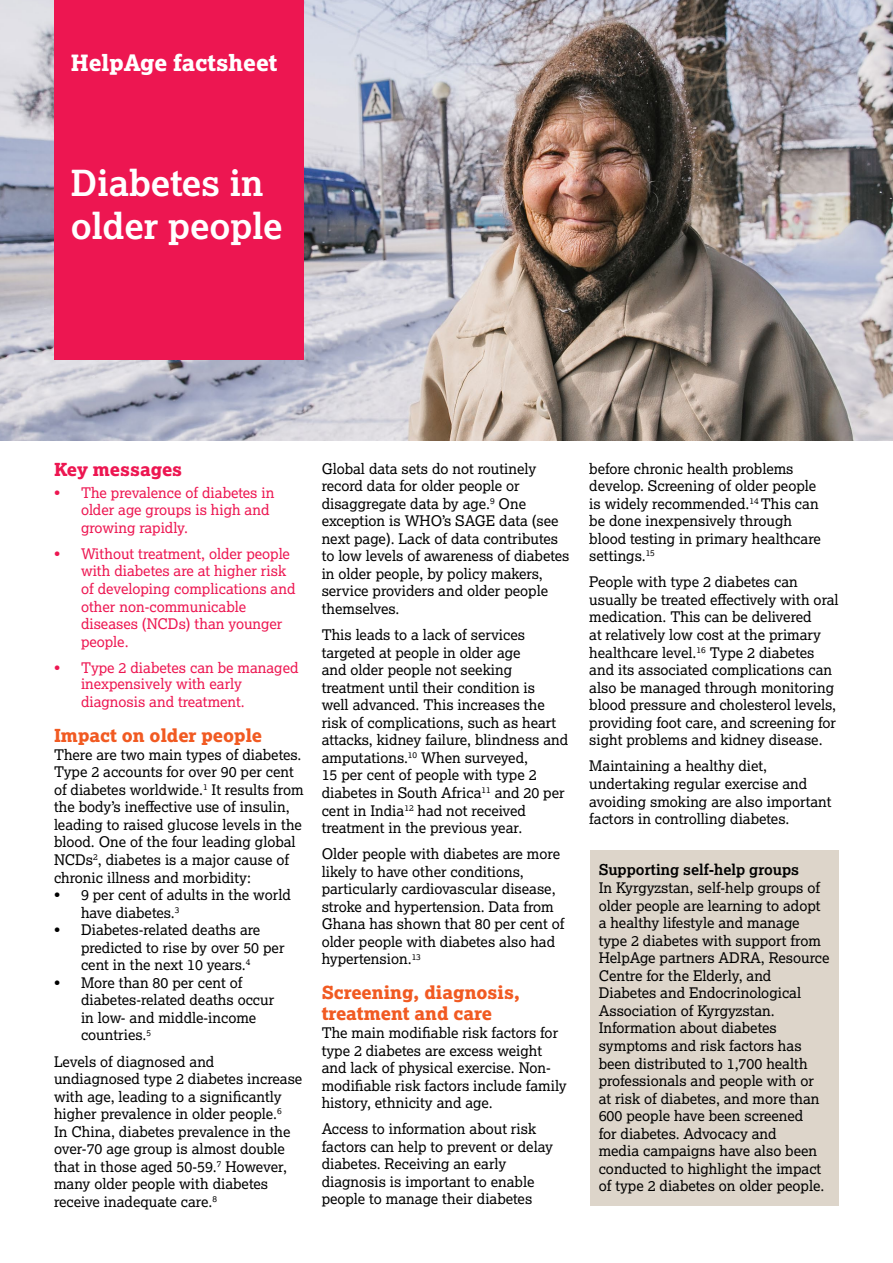
<style>
.page{position:relative;width:893px;height:1263px;background:#fff}
.page>*{position:absolute;margin:0;border:0;box-sizing:border-box;transform-origin:0 0}
.t1{font:700 36px/43.2px "Lexia";color:#fff}
.t2{font:22.5px "Lexia X Bold";color:#fff}
.t3{font:18px/21.6px "Lexia X Bold";color:#f15a22}
.t4{font:18px "Lexia X Bold";color:#ed1651}
.t5{font:700 15px "Lexia";color:#000}
.t6{font:14.7px/17.5px "Lexia";color:#000}
.t7{font:14.7px/17.5px "Lexia";color:#ed1651}
</style>
<div class="page">
<div style="left:590px;top:850px;width:248px;height:356px;background:#ddd5ca"></div>
<img style="left:0;top:0;width:893px;height:440px">
<div style="left:54px;top:1px;width:250px;height:359px;background:#ed1651"></div>
<p class="t2" style="left:71px;top:48px;width:208px">HelpAge factsheet</p>
<p class="t1" style="left:71px;top:161px;width:213px">Diabetes in older people</p>
<p class="t4" style="left:54px;top:458px;width:130px">Key messages</p>
<p class="t7" style="left:81px;top:483px;width:195px;text-indent:-27px">• The prevalence of diabetes in older age groups is high and growing rapidly.</p>
<p class="t7" style="left:81px;top:544px;width:216px;text-indent:-27px">• Without treatment, older people with diabetes are at higher risk of developing complications and other non-communicable diseases (NCDs) than younger people.</p>
<p class="t7" style="left:81px;top:658px;width:219px;line-height:17.1px;text-indent:-27px">• Type 2 diabetes can be managed inexpensively with early diagnosis and treatment.</p>
<p class="t3" style="left:54px;top:724px;width:210px">Impact on older people</p>
<p class="t6" style="left:54px;top:745px;width:251px">There are two main types of diabetes.<br>Type 2 accounts for over 90 per cent of diabetes worldwide.<sup>1</sup> It results from the body’s ineffective use of insulin, leading to raised glucose levels in the blood. One of the four leading global NCDs<sup>2</sup>, diabetes is a major cause of chronic illness and morbidity:</p>
<p class="t6" style="left:81px;top:885px;width:211px;text-indent:-27px">• 9 per cent of adults in the world have diabetes.<sup>3</sup></p>
<p class="t6" style="left:81px;top:921px;width:205px;text-indent:-27px">• Diabetes-related deaths are predicted to rise by over 50 per cent in the next 10 years.<sup>4</sup></p>
<p class="t6" style="left:81px;top:973px;width:195px;text-indent:-27px">• More than 80 per cent of diabetes-related deaths occur in low- and middle-income countries.<sup>5</sup></p>
<p class="t6" style="left:54px;top:1052px;width:250px">Levels of diagnosed and undiagnosed type 2 diabetes increase with age, leading to a significantly higher prevalence in older people.<sup>6<br></sup>In China, diabetes prevalence in the over-70 age group is almost double that in those aged 50-59.<sup>7</sup> However, many older people with diabetes receive inadequate care.<sup>8</sup></p>
<p class="t6" style="left:322px;top:459px;width:249px">Global data sets do not routinely record data for older people or disaggregate data by age.<sup>9</sup> One exception is WHO’s SAGE data (see next page). Lack of data contributes to low levels of awareness of diabetes in older people, by policy makers, service providers and older people themselves.</p>
<p class="t6" style="left:322px;top:625px;width:248px">This leads to a lack of services targeted at people in older age<br>and older people not seeking treatment until their condition is<br>well advanced. This increases the risk of complications, such as heart attacks, kidney failure, blindness and amputations.<sup>10</sup> When surveyed,<br>15 per cent of people with type 2 diabetes in South Africa<sup>11</sup> and 20 per cent in India<sup>12</sup> had not received treatment in the previous year.</p>
<p class="t6" style="left:322px;top:845px;width:244px">Older people with diabetes are more likely to have other conditions, particularly cardiovascular disease, stroke and hypertension. Data from<br>Ghana has shown that 80 per cent of older people with diabetes also had hypertension.<sup>13</sup></p>
<p class="t3" style="left:322px;top:981px;width:200px">Screening, diagnosis, treatment and care</p>
<p class="t6" style="left:322px;top:1023px;width:247px">The main modifiable risk factors for type 2 diabetes are excess weight and lack of physical exercise. Non&shy;modifiable risk factors include family history, ethnicity and age.</p>
<p class="t6" style="left:322px;top:1120px;width:216px">Access to information about risk</p>
<p class="t6" style="left:322px;top:1137px;width:233px">factors can help to prevent or delay diabetes. Receiving an early diagnosis is important to enable</p>
<p class="t6" style="left:322px;top:1190px;width:212px">people to manage their diabetes</p>
<p class="t6" style="left:589px;top:459px;width:206px">before chronic health problems</p>
<p class="t6" style="left:589px;top:477px;width:233px">develop. Screening of older people is widely recommended.<sup>14</sup> This can be done inexpensively through blood testing in primary healthcare settings.<sup>15</sup></p>
<p class="t6" style="left:589px;top:573px;width:251px">People with type 2 diabetes can usually be treated effectively with oral medication. This can be delivered<br>at relatively low cost at the primary healthcare level.<sup>16</sup> Type 2 diabetes and its associated complications can also be managed through monitoring blood pressure and cholesterol levels, providing foot care, and screening for sight problems and kidney disease.</p>
<p class="t6" style="left:589px;top:757px;width:179px">Maintaining a healthy diet,</p>
<p class="t6" style="left:589px;top:774px;width:244px">undertaking regular exercise and avoiding smoking are also important factors in controlling diabetes.</p>
<p class="t5" style="left:599px;top:860px;width:202px">Supporting self-help groups</p>
<p class="t6" style="left:599px;top:878px;width:232px">In Kyrgyzstan, self-help groups of older people are learning to adopt a healthy lifestyle and manage type 2 diabetes with support from<br>HelpAge partners ADRA, Resource<br>Centre for the Elderly, and<br>Diabetes and Endocrinological<br>Association of Kyrgyzstan.<br>Information about diabetes symptoms and risk factors has been distributed to 1,700 health professionals and people with or at risk of diabetes, and more than<br>600 people have been screened<br>for diabetes. Advocacy and<br>media campaigns have also been conducted to highlight the impact of type 2 diabetes on older people.</p>
</div>
